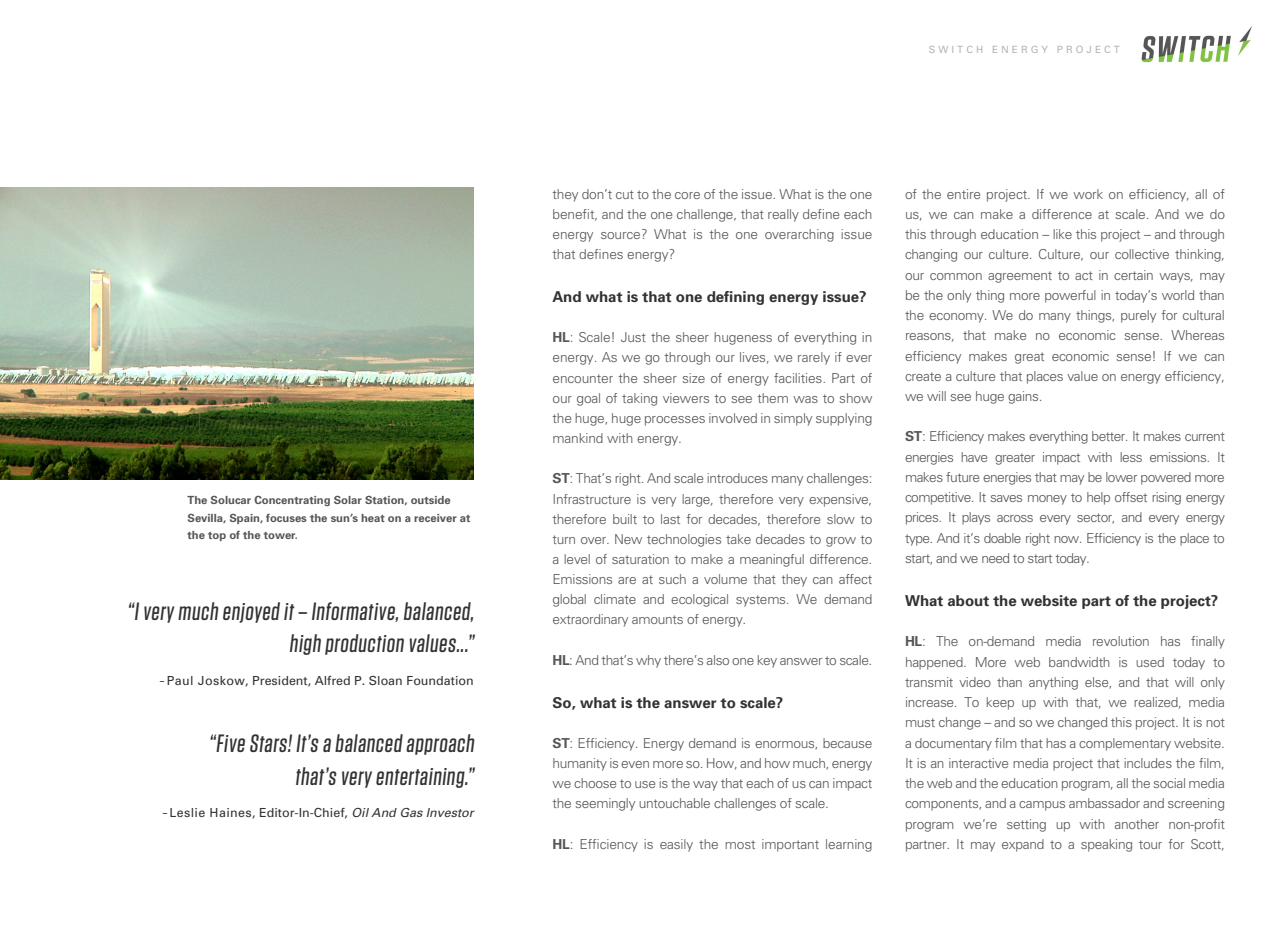
<style>
.page{position:relative;width:1280px;height:925px;background:#fff}
.page>*{position:absolute;margin:0;border:0;box-sizing:border-box;transform-origin:0 0}
.t1{font:500 25px/32.5px "Tungsten";color:#323232;text-align:right}
.t2{font:700 15px "Univers";color:#323232}
.t3{font:300 13.75px/20.2px "Univers";letter-spacing:-.02em;color:#565656;text-align:justify}
.t4{font:12.5px "Univers";color:#323232}
.t5{font:700 11.25px/17.5px "Univers";color:#565656}
.t6{font:10px "Univers";letter-spacing:.3em;color:#b4b4b4}
.s1{font-family:"Tungsten";font-weight:500}
.s2{font-style:italic}
.s3{font-weight:700}
</style>
<div class="page">
<img style="left:1141px;top:26px;width:111px;height:37px">
<img style="left:0;top:188px;width:474px;height:291px">
<p class="t5" style="left:188px;top:491px;width:285px">The Solucar Concentrating Solar Station, outside<br>Sevilla, Spain, focuses the sun’s heat on a receiver at the top of the tower.</p>
<h1 class="t1" style="left:127px;top:595px;width:352px">“I very much enjoyed it – Informative,balanced, high production values...”</h1>
<p class="t4" style="left:160px;top:673px;width:315px"><span class="s1">–</span> Paul Joskow, President, Alfred P. Sloan Foundation</p>
<h1 class="t1" style="left:209px;top:728px;width:270px">“Five Stars! It’s a balanced approach that’s very entertaining.”</h1>
<p class="t4" style="left:163px;top:805px;width:313px"><span class="s1">–</span> Leslie Haines, Editor-In-Chief, <span class="s2">Oil And Gas Investor</span></p>
<p class="t6" style="left:929px;top:43px;width:193px">SWITCH ENERGY PROJECT</p>
<p class="t3" style="left:552px;top:183px;width:321px">they don’t cut to the core of the issue. What is the one benefit, and the one challenge, that really define each energy source? What is the one overarching issue that defines energy?</p>
<p class="t2" style="left:552px;top:287px;width:316px">And what is that one defining energy issue?</p>
<p class="t3" style="left:552px;top:327px;width:322px"><span class="s3">HL</span>: Scale! Just the sheer hugeness of everything in energy. As we go through our lives, we rarely if ever encounter the sheer size of energy facilities. Part of our goal of taking viewers to see them was to show the huge, huge processes involved in simply supplying mankind with energy.</p>
<p class="t3" style="left:552px;top:468px;width:322px"><span class="s3">ST</span>: That’s right. And scale introduces many challenges:<br>Infrastructure is very large, therefore very expensive, therefore built to last for decades, therefore slow to turn over. New technologies take decades to grow to a level of saturation to make a meaningful difference.<br>Emissions are at such a volume that they can affect global climate and ecological systems. We demand extraordinary amounts of energy.</p>
<p class="t3" style="left:552px;top:649px;width:321px"><span class="s3">HL</span>: And that’s why there’s also one key answer to scale.</p>
<p class="t2" style="left:552px;top:693px;width:232px">So, what is the answer to scale?</p>
<p class="t3" style="left:552px;top:733px;width:321px"><span class="s3">ST</span>: Efficiency. Energy demand is enormous, because humanity is even more so. How, and how much, energy we choose to use is the way that each of us can impact the seemingly untouchable challenges of scale.</p>
<p class="t3" style="left:552px;top:833px;width:321px"><span class="s3">HL</span>: Efficiency is easily the most important learning</p>
<p class="t3" style="left:905px;top:183px;width:322px">of the entire project. If we work on efficiency, all of us, we can make a difference at scale. And we do this through education – like this project – and through changing our culture. Culture, our collective thinking, our common agreement to act in certain ways, may be the only thing more powerful in today’s world than the economy. We do many things, purely for cultural reasons, that make no economic sense. Whereas efficiency makes great economic sense! If we can create a culture that places value on energy efficiency, we will see huge gains.</p>
<p class="t3" style="left:905px;top:426px;width:322px"><span class="s3">ST</span>: Efficiency makes everything better. It makes current energies have greater impact with less emissions. It makes future energies that may be lower powered more competitive. It saves money to help offset rising energy prices. It plays across every sector, and every energy type. And it’s doable right now. Efficiency is the place to start, and we need to start today.</p>
<p class="t2" style="left:905px;top:591px;width:315px">What about the website part of the project?</p>
<p class="t3" style="left:905px;top:631px;width:322px"><span class="s3">HL</span>: The on-demand media revolution has finally happened. More web bandwidth is used today to transmit video than anything else, and that will only increase. To keep up with that, we realized, media must change – and so we changed this project. It is not a documentary film that has a complementary website.<br>It is an interactive media project that includes the film, the web and the education program, all the social media components, and a campus ambassador and screening program we’re setting up with another non-profit partner. It may expand to a speaking tour for Scott,</p>
</div>
